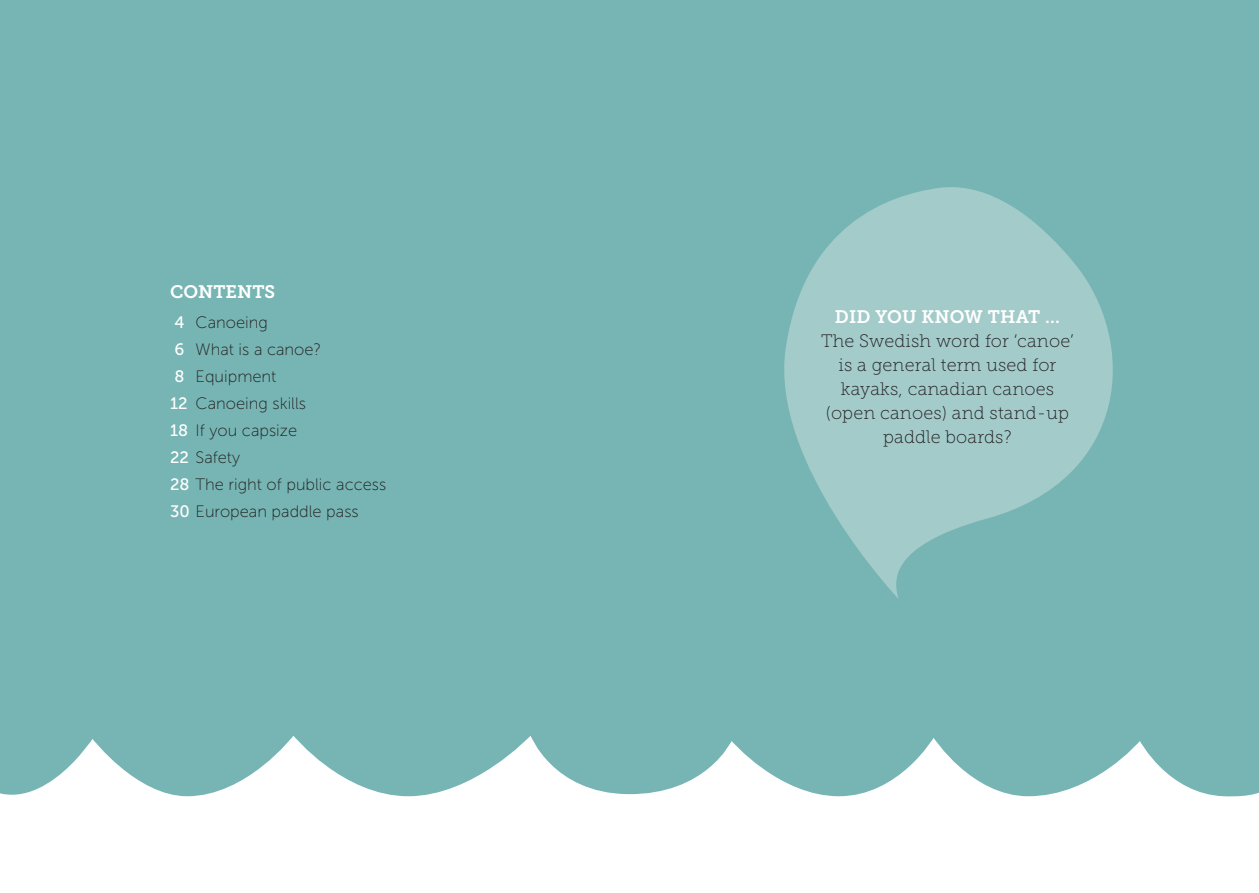
<style>
.page{position:relative;width:1259px;height:893px;background:#76b5b3}
.page>*{position:absolute;margin:0;border:0;box-sizing:border-box;transform-origin:0 0}
.t1{font:18px/24px "Museo Slab 100";letter-spacing:.01em;color:#231f20;text-align:center}
.t2{font:18px "Museo Slab 700";color:#fff}
.t3{font:16.5px/27px "Museo Sans 100";color:#231f20}
.s1{font-family:"Museo Sans 500";color:#fff}
</style>
<div class="page">
<svg style="left:784px;top:187px;width:329px;height:412px;fill:#a3cbca"></svg>
<svg style="left:0;top:736px;width:1259px;height:157px;fill:#fff"></svg>
<p class="t2" style="left:170px;top:281px;width:107px">CONTENTS</p>
<p class="t3" style="left:170px;top:309px;width:218px"><span class="s1">4</span> Canoeing<br><span class="s1">6</span> What is a canoe?<br><span class="s1">8</span> Equipment<br><span class="s1">12</span> Canoeing skills<br><span class="s1">18</span> If you capsize<br><span class="s1">22</span> Safety<br><span class="s1">28</span> The right of public access<br><span class="s1">30</span> European paddle pass</p>
<p class="t2" style="left:835px;top:307px;width:226px">DID YOU KNOW THAT ...</p>
<p class="t1" style="left:821px;top:329px;width:254px">The Swedish word for ‘canoe’ is a general term used for kayaks, canadian canoes (open canoes) and stand-up paddle boards?</p>
</div>
